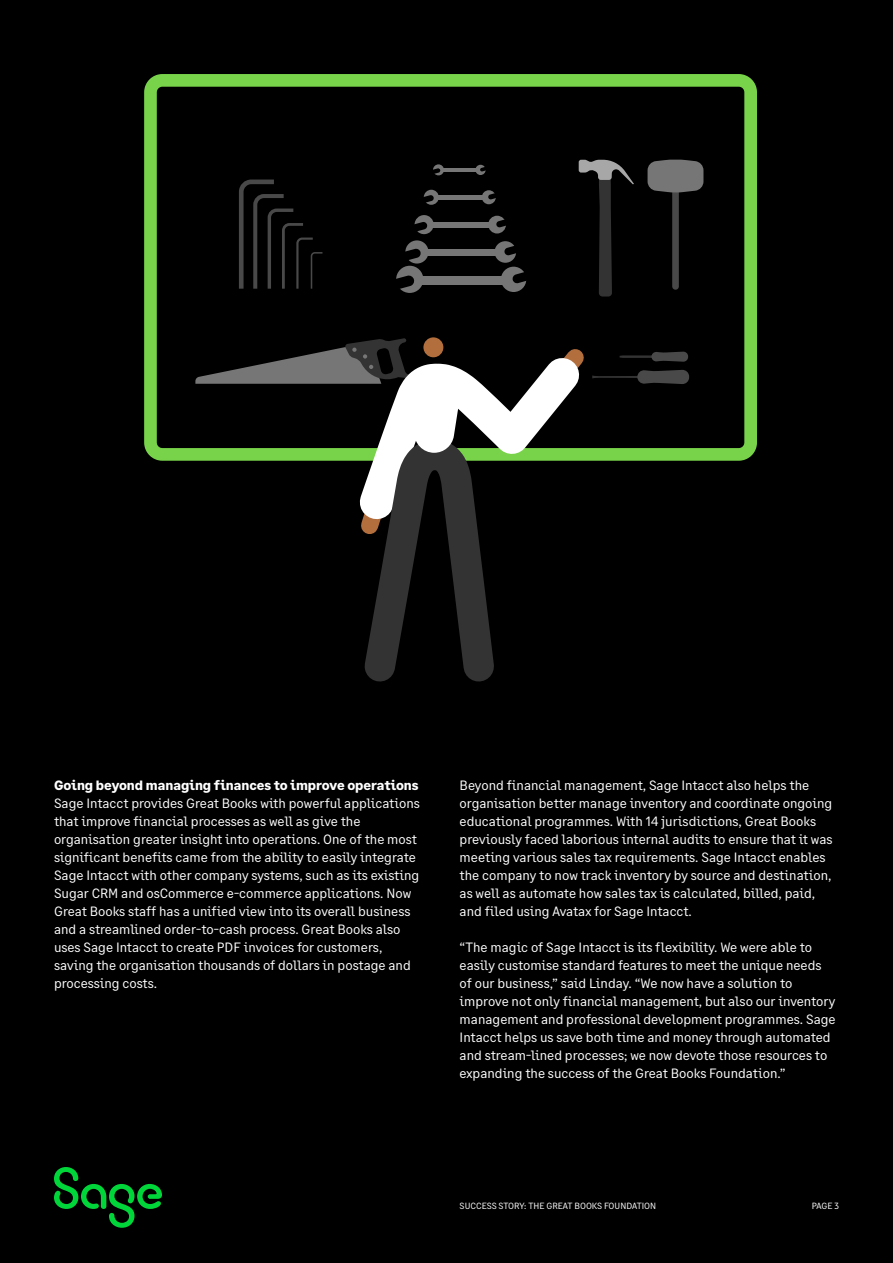
<style>
.page{position:relative;width:893px;height:1263px;background:#000}
.page>*{position:absolute;margin:0;border:0;box-sizing:border-box;transform-origin:0 0}
.Body{font:13.5px/18px "Sage Text";color:#fff}
.Body-2{font:700 13.5px "Sage Text";letter-spacing:-.005em;color:#fff}
.t1{font:9px "Sage Text";color:#fff}
</style>
<div class="page">
<div style="left:144px;top:74px;width:613px;height:387px;border:13px solid #78d34a;border-radius:12px"></div>
<div style="left:417px;top:276px;width:89px;height:8px;background:#767676"></div>
<div style="left:501px;top:267px;width:25px;height:25px;background:#767676;border-radius:50%"></div>
<svg style="left:512px;top:271px;width:14px;height:13px"></svg>
<div style="left:396px;top:266px;width:27px;height:27px;background:#767676;border-radius:50%"></div>
<svg style="left:396px;top:275px;width:19px;height:15px"></svg>
<div style="left:423px;top:249px;width:76px;height:7px;background:#767676"></div>
<div style="left:495px;top:241px;width:21px;height:22px;background:#767676;border-radius:50%"></div>
<svg style="left:504px;top:245px;width:12px;height:11px"></svg>
<div style="left:405px;top:240px;width:23px;height:24px;background:#767676;border-radius:50%"></div>
<svg style="left:405px;top:248px;width:16px;height:13px"></svg>
<div style="left:429px;top:222px;width:63px;height:6px;background:#767676"></div>
<div style="left:488px;top:216px;width:18px;height:17px;background:#767676;border-radius:50%"></div>
<svg style="left:496px;top:219px;width:10px;height:9px"></svg>
<div style="left:415px;top:215px;width:19px;height:19px;background:#767676;border-radius:50%"></div>
<svg style="left:414px;top:222px;width:14px;height:10px"></svg>
<hr style="left:435px;top:196px;width:50px;height:4px;background:#767676">
<div style="left:482px;top:190px;width:14px;height:14px;background:#767676;border-radius:50%"></div>
<svg style="left:488px;top:193px;width:8px;height:7px"></svg>
<div style="left:424px;top:190px;width:15px;height:15px;background:#767676;border-radius:50%"></div>
<svg style="left:423px;top:195px;width:11px;height:8px"></svg>
<hr style="left:441px;top:169px;width:36px;height:3px;background:#767676">
<div style="left:475px;top:165px;width:11px;height:10px;background:#767676;border-radius:50%"></div>
<svg style="left:480px;top:166px;width:6px;height:6px"></svg>
<div style="left:433px;top:164px;width:11px;height:11px;background:#767676;border-radius:50%"></div>
<svg style="left:433px;top:168px;width:7px;height:6px"></svg>
<svg style="left:579px;top:160px;width:55px;height:136px"></svg>
<svg style="left:239px;top:179px;width:84px;height:110px"></svg>
<div style="left:672px;top:179px;width:7px;height:111px;background:#494949;border-radius:3px"></div>
<svg style="left:648px;top:159px;width:55px;height:34px;background:#676767"></svg>
<svg style="left:610px;top:370px;width:79px;height:14px"></svg>
<svg style="left:620px;top:351px;width:68px;height:11px"></svg>
<svg style="left:436px;top:337px;width:174px;height:124px"></svg>
<svg style="left:195px;top:338px;width:314px;height:344px"></svg>
<div style="left:423px;top:337px;width:20px;height:20px;background:#b26e3d;border-radius:50%"></div>
<svg style="left:54px;top:1167px;width:108px;height:61px"></svg>
<p class="Body-2" style="left:54px;top:776px;width:366px">Going beyond managing finances to improve operations</p>
<p class="Body" style="left:54px;top:794px;width:367px">Sage Intacct provides Great Books with powerful applications that improve financial processes as well as give the organisation greater insight into operations. One of the most significant benefits came from the ability to easily integrate Sage Intacct with other company systems, such as its existing Sugar CRM and osCommerce e-commerce applications. Now Great Books staff has a unified view into its overall business and a streamlined order-to-cash process. Great Books also uses Sage Intacct to create PDF invoices for customers, saving the organisation thousands of dollars in postage and processing costs.</p>
<p class="Body" style="left:460px;top:776px;width:374px">Beyond financial management, Sage Intacct also helps the organisation better manage inventory and coordinate ongoing educational programmes. With 14 jurisdictions, Great Books previously faced laborious internal audits to ensure that it was meeting various sales tax requirements. Sage Intacct enables the company to now track inventory by source and destination, as well as automate how sales tax is calculated, billed, paid, and filed using Avatax for Sage Intacct.</p>
<p class="Body" style="left:460px;top:938px;width:378px">“The magic of Sage Intacct is its flexibility. We were able to easily customise standard features to meet the unique needs of our business,” said Linday. “We now have a solution to improve not only financial management, but also our inventory management and professional development programmes. Sage Intacct helps us save both time and money through automated and stream-lined processes; we now devote those resources to expanding the success of the Great Books Foundation.”</p>
<p class="t1" style="left:460px;top:1200px;width:198px">SUCCESS STORY: THE GREAT BOOKS FOUNDATION</p>
<p class="t1" style="left:812px;top:1200px;width:29px">PAGE 3</p>
</div>
